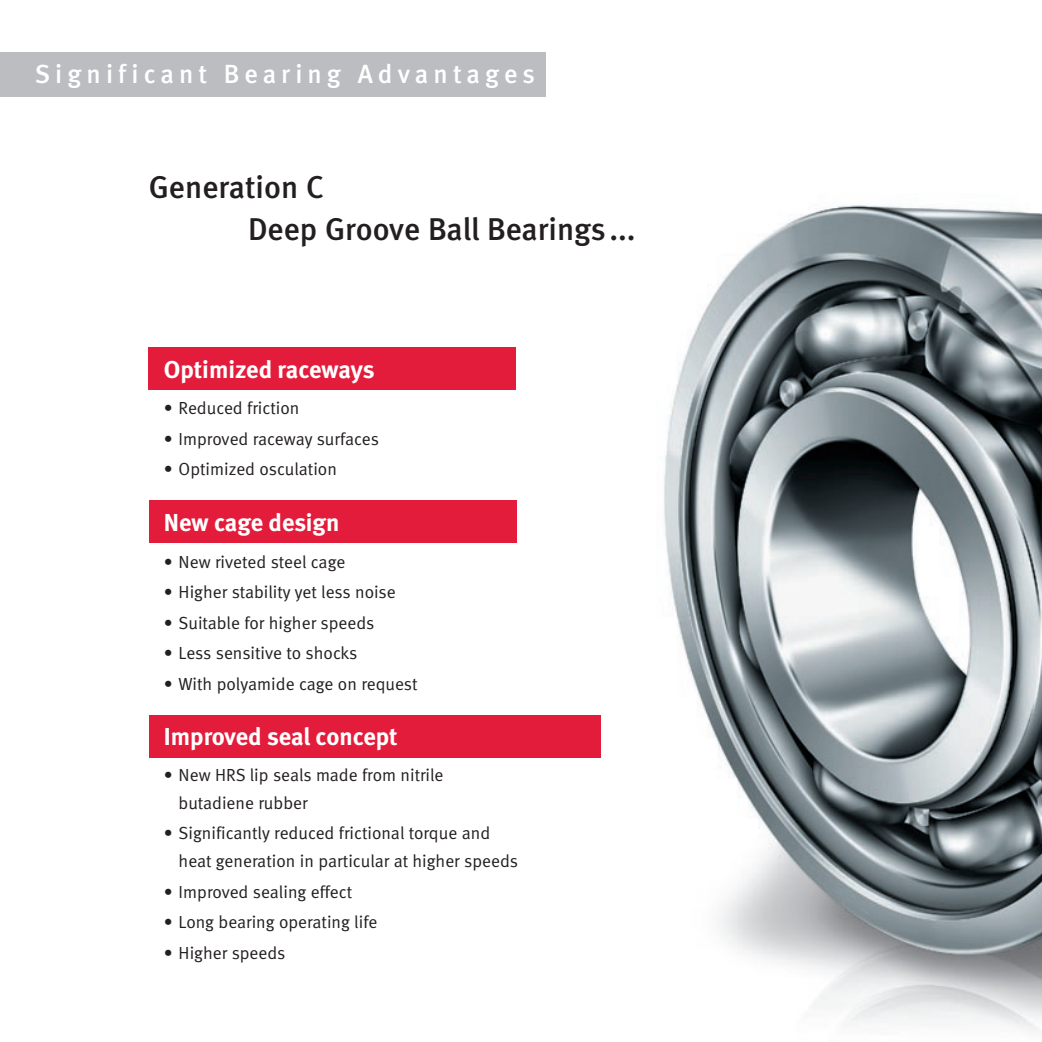
<style>
.page{position:relative;width:1042px;height:1042px;background:#fff}
.page>*{position:absolute;margin:0;border:0;box-sizing:border-box;transform-origin:0 0}
.t1{font:500 31.5px/42px "Meta";color:#231f20}
.t2{font:500 26.25px "Meta";letter-spacing:.195em;color:#fff}
.t3{font:700 24.5px "Meta";color:#fff}
.t4{font:17.5px/28px "Meta Normal";color:#231f20}
</style>
<div class="page">
<img style="left:577px;top:205px;width:465px;height:828px">
<div style="left:0;top:52px;width:546px;height:45px;background:#bcbdc0"></div>
<div style="left:149px;top:714px;width:451px;height:43px;background:#e41c3b"></div>
<div style="left:149px;top:500px;width:367px;height:43px;background:#e41c3b"></div>
<div style="left:149px;top:347px;width:367px;height:43px;background:#e41c3b"></div>
<h2 class="t2" style="left:35px;top:58px;width:502px">Significant Bearing Advantages</h2>
<h1 class="t1" style="left:248px;top:166px;width:389px;text-indent:-99px">Generation C<br>Deep Groove Ball Bearings...</h1>
<h3 class="t3" style="left:164px;top:355px;width:212px">Optimized raceways</h3>
<p class="t4" style="left:164px;top:394px;width:137px">• Reduced friction</p>
<p class="t4" style="left:164px;top:424px;width:217px">• Improved raceway surfaces</p>
<p class="t4" style="left:164px;top:455px;width:175px">• Optimized osculation</p>
<h3 class="t3" style="left:164px;top:508px;width:177px">New cage design</h3>
<p class="t4" style="left:164px;top:547px;width:183px">• New riveted steel cage</p>
<p class="t4" style="left:164px;top:578px;width:233px">• Higher stability yet less noise</p>
<p class="t4" style="left:164px;top:608px;width:212px">• Suitable for higher speeds</p>
<p class="t4" style="left:164px;top:639px;width:195px">• Less sensitive to shocks</p>
<p class="t4" style="left:164px;top:669px;width:255px">• With polyamide cage on request</p>
<h3 class="t3" style="left:164px;top:722px;width:235px">Improved seal concept</h3>
<p class="t4" style="left:179px;top:761px;width:266px;text-indent:-15px">• New HRS lip seals made from nitrile butadiene rubber</p>
<p class="t4" style="left:179px;top:819px;width:341px;text-indent:-15px">• Significantly reduced frictional torque and heat generation in particular at higher speeds</p>
<p class="t4" style="left:164px;top:877px;width:190px">• Improved sealing effect</p>
<p class="t4" style="left:164px;top:908px;width:215px">• Long bearing operating life</p>
<p class="t4" style="left:164px;top:938px;width:123px">• Higher speeds</p>
</div>
